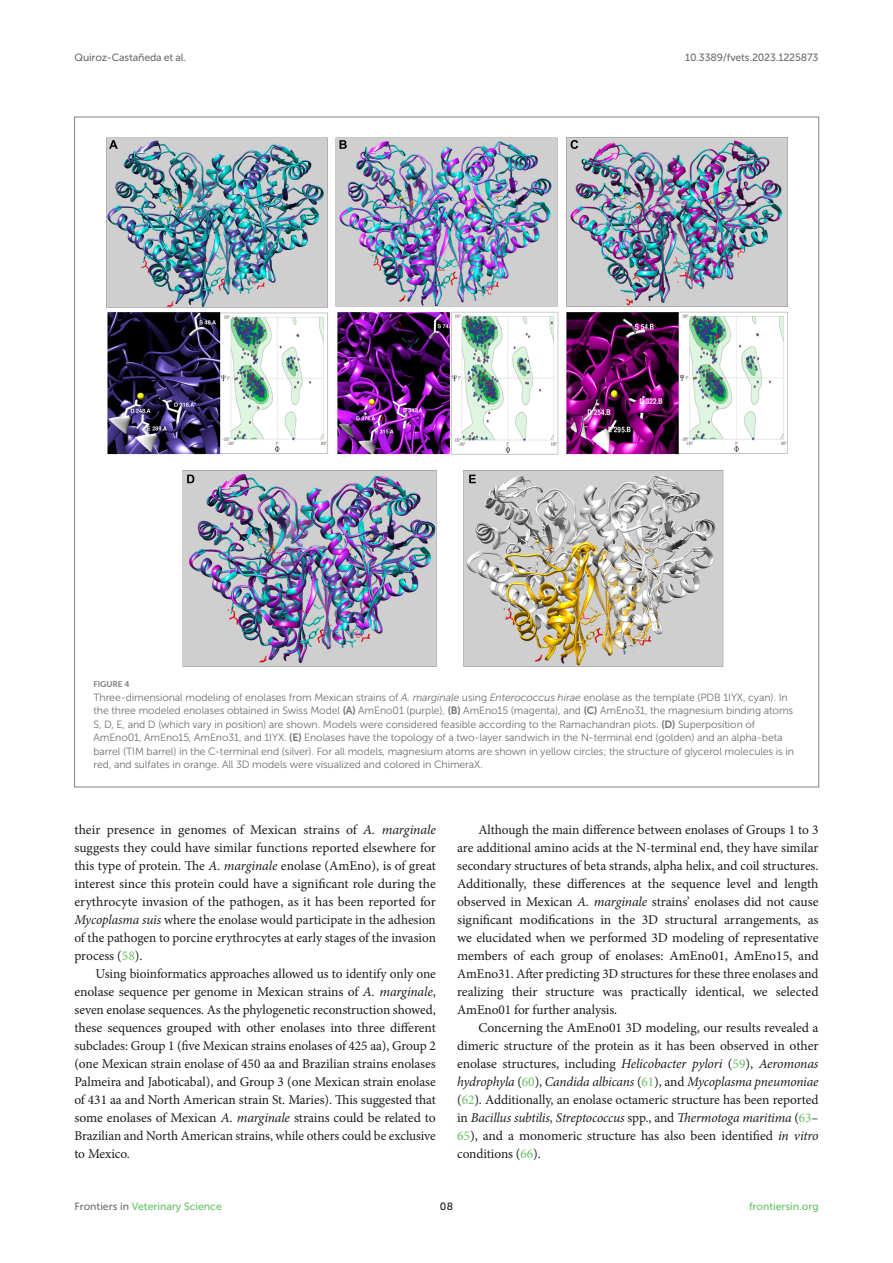
<style>
.page{position:relative;width:893px;height:1263px;background:#fff}
.page>*{position:absolute;margin:0;border:0;box-sizing:border-box;transform-origin:0 0}
.TEXT{font:13.5px/18px "Minion Pro";letter-spacing:-.005em;color:#1b1c1b;text-align:justify}
.TEXT_FLUSH{font:13.5px/18px "Minion Pro";color:#1b1c1b;text-align:justify}
.FIG_LEG{font:10.5px/13.5px "Museo Sans 300";letter-spacing:-.01em;color:#706f70}
.t1{font:10.5px "Museo Sans 500";letter-spacing:-.015em;color:#706f70}
.t2{font:10.5px "Museo Sans 500";color:#65c161}
.t3{font:10.5px "Museo Sans 500";color:#1b1c1b}
.FIG_HD{font:8.25px "Museo Sans 700";letter-spacing:-.01em;color:#7e7f7f}
.s1{font-style:italic}
.s2{font-family:"Museo Sans 700"}
.s3{color:#65c161}
.s4{color:#706f70}
</style>
<div class="page">
<img style="left:106px;top:137px;width:682px;height:530px">
<p class="t1" style="left:74px;top:51px;width:113px">Quiroz-Castañeda et al.</p>
<p class="t1" style="left:685px;top:51px;width:135px">10.3389/fvets.2023.1225873</p>
<p class="FIG_HD" style="left:94px;top:680px;width:37px">FIGURE 4</p>
<p class="FIG_LEG" style="left:94px;top:690px;width:702px">Three-dimensional modeling of enolases from Mexican strains of <span class="s1">A. marginale</span> using <span class="s1">Enterococcus hirae</span> enolase as the template (PDB 1IYX, cyan). In the three modeled enolases obtained in Swiss Model <span class="s2">(A)</span> AmEno01 (purple), <span class="s2">(B)</span> AmEno15 (magenta), and <span class="s2">(C)</span> AmEno31, the magnesium binding atoms S, D, E, and D (which vary in position) are shown. Models were considered feasible according to the Ramachandran plots. <span class="s2">(D)</span> Superposition of AmEno01, AmEno15, AmEno31, and 1IYX. <span class="s2">(E)</span> Enolases have the topology of a two-layer sandwich in the N-terminal end (golden) and an alpha-beta barrel (TIM barrel) in the C-terminal end (silver). For all models, magnesium atoms are shown in yellow circles; the structure of glycerol molecules is in red, and sulfates in orange. All 3D models were visualized and colored in ChimeraX.</p>
<p class="TEXT_FLUSH" style="left:74px;top:821px;width:363px">their presence in genomes of Mexican strains of <span class="s1">A. marginale </span>suggests they could have similar functions reported elsewhere for this type of protein. The <span class="s1">A. marginale</span> enolase (AmEno), is of great interest since this protein could have a significant role during the erythrocyte invasion of the pathogen, as it has been reported for <span class="s1">Mycoplasma suis</span> where the enolase would participate in the adhesion of the pathogen to porcine erythrocytes at early stages of the invasion process (<span class="s3">58</span>).</p>
<p class="TEXT" style="left:74px;top:965px;width:363px;text-indent:21px">Using bioinformatics approaches allowed us to identify only one enolase sequence per genome in Mexican strains of <span class="s1">A. marginale</span>, seven enolase sequences. As the phylogenetic reconstruction showed, these sequences grouped with other enolases into three different subclades: Group 1 (five Mexican strains enolases of 425 aa), Group 2 (one Mexican strain enolase of 450 aa and Brazilian strains enolases Palmeira and Jaboticabal), and Group 3 (one Mexican strain enolase of 431 aa and North American strain St. Maries). This suggested that some enolases of Mexican <span class="s1">A. marginale</span> strains could be related to Brazilian and North American strains, while others could be exclusive to Mexico.</p>
<p class="TEXT" style="left:457px;top:821px;width:363px;text-indent:21px">Although the main difference between enolases of Groups 1 to 3 are additional amino acids at the N-terminal end, they have similar secondary structures of beta strands, alpha helix, and coil structures.<br>Additionally, these differences at the sequence level and length observed in Mexican <span class="s1">A. marginale</span> strains’ enolases did not cause significant modifications in the 3D structural arrangements, as we elucidated when we performed 3D modeling of representative members of each group of enolases: AmEno01, AmEno15, and AmEno31. After predicting 3D structures for these three enolases and realizing their structure was practically identical, we selected AmEno01 for further analysis.</p>
<p class="TEXT" style="left:457px;top:1019px;width:363px;text-indent:21px">Concerning the AmEno01 3D modeling, our results revealed a dimeric structure of the protein as it has been observed in other enolase structures, including <span class="s1">Helicobacter pylori</span> (<span class="s3">59</span>), <span class="s1">Aeromonas hydrophyla</span> (<span class="s3">60</span>), <span class="s1">Candida albicans</span> (<span class="s3">61</span>), and <span class="s1">Mycoplasma pneumoniae </span>(<span class="s3">62</span>). Additionally, an enolase octameric structure has been reported in <span class="s1">Bacillus subtilis, Streptococcus</span> spp., and <span class="s1">Thermotoga maritima</span> (<span class="s3">63</span>– <span class="s3">65</span>), and a monomeric structure has also been identified <span class="s1">in vitro </span>conditions (<span class="s3">66</span>).</p>
<p class="t2" style="left:74px;top:1200px;width:149px"><span class="s4">Frontiers in</span> Veterinary Science</p>
<p class="t3" style="left:440px;top:1200px;width:15px">08</p>
<p class="t2" style="left:749px;top:1200px;width:71px">frontiersin.org</p>
</div>
